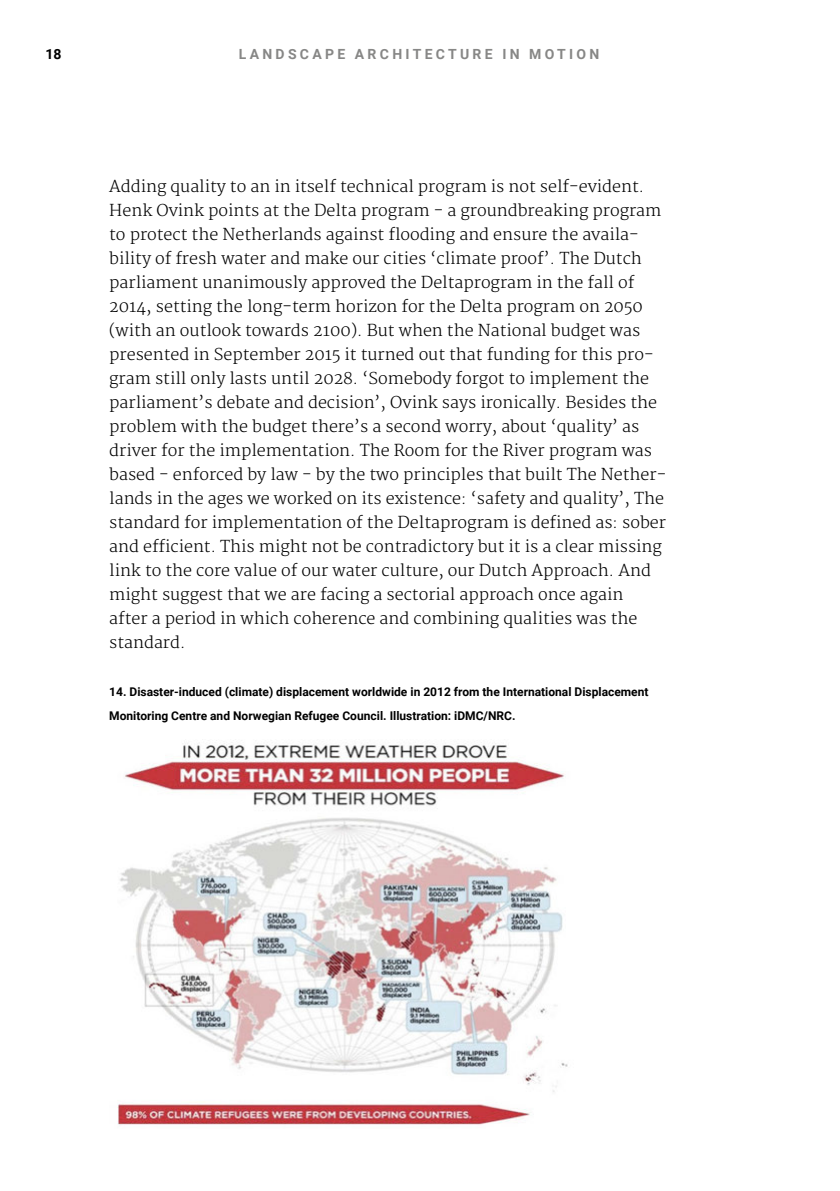
<style>
.page{position:relative;width:840px;height:1191px;background:#fff}
.page>*{position:absolute;margin:0;border:0;box-sizing:border-box;transform-origin:0 0}
.t1{font:300 16px/24px "Merriweather";color:#000}
.t2{font:700 14px "Roboto";letter-spacing:.235em;color:#878786}
.t3{font:700 14px "Roboto";color:#000}
.t4{font:700 12px/24px "Roboto";color:#000}
</style>
<div class="page">
<img style="left:117px;top:743px;width:451px;height:382px">
<p class="t3" style="left:45px;top:44px;width:18px">18</p>
<p class="t2" style="left:238px;top:44px;width:362px">LANDSCAPE ARCHITECTURE IN MOTION</p>
<p class="t1" style="left:109px;top:175px;width:558px">Adding quality to an in itself technical program is not self-evident.<br>Henk Ovink points at the Delta program - a groundbreaking program to protect the Netherlands against flooding and ensure the availa&shy;bility of fresh water and make our cities ‘climate proof’. The Dutch parliament unanimously approved the Deltaprogram in the fall of 2014, setting the long-term horizon for the Delta program on 2050 (with an outlook towards 2100). But when the National budget was presented in September 2015 it turned out that funding for this pro&shy;gram still only lasts until 2028. ‘Somebody forgot to implement the parliament’s debate and decision’, Ovink says ironically. Besides the problem with the budget there’s a second worry, about ‘quality’ as driver for the implementation. The Room for the River program was based - enforced by law - by the two principles that built The Nether&shy;lands in the ages we worked on its existence: ‘safety and quality’, The standard for implementation of the Deltaprogram is defined as: sober and efficient. This might not be contradictory but it is a clear missing link to the core value of our water culture, our Dutch Approach. And might suggest that we are facing a sectorial approach once again<br>after a period in which coherence and combining qualities was the standard.</p>
<p class="t4" style="left:109px;top:679px;width:540px">14. Disaster-induced (climate) displacement worldwide in 2012 from the International Displacement<br>Monitoring Centre and Norwegian Refugee Council. Illustration: iDMC/NRC.</p>
</div>
